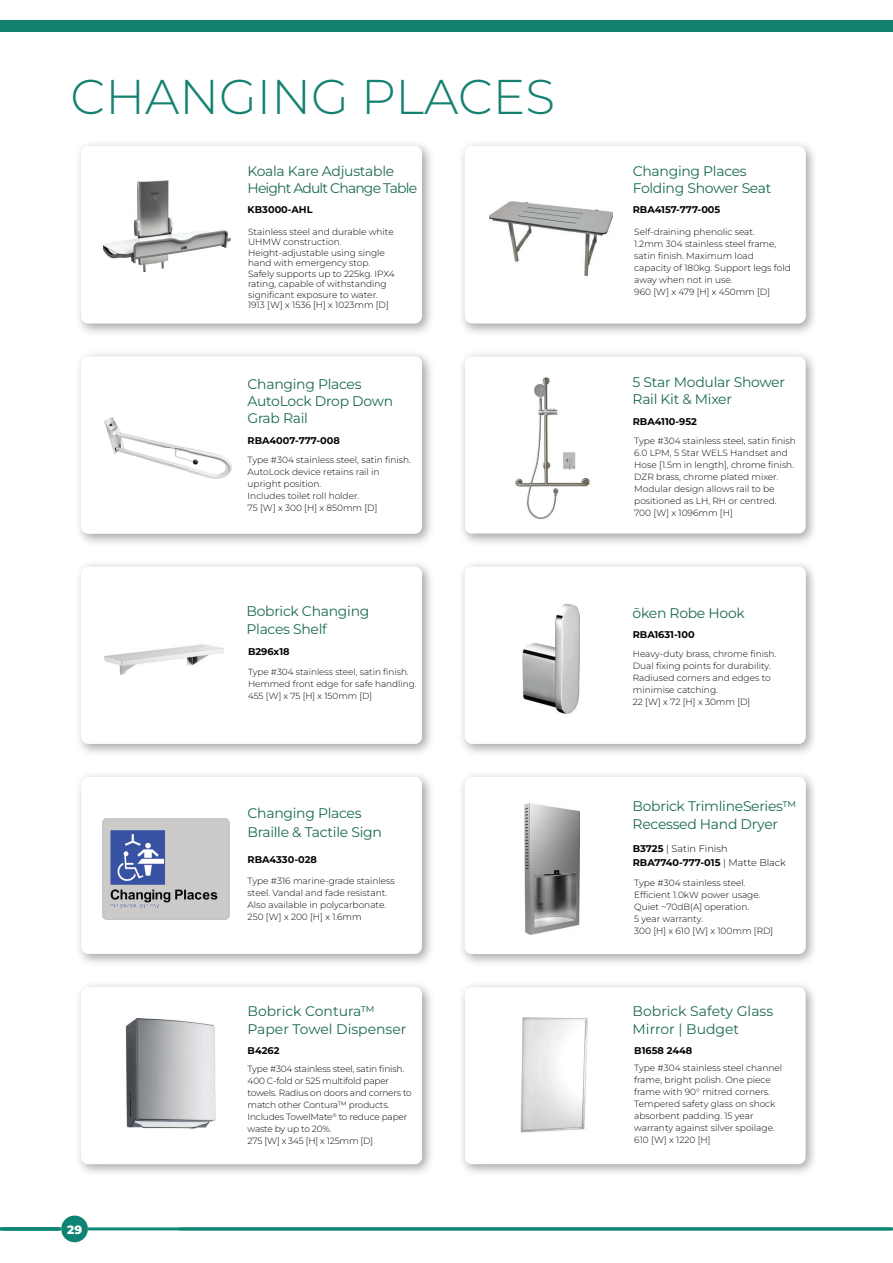
<style>
.page{position:relative;width:893px;height:1263px;background:#fff}
.page>*{position:absolute;margin:0;border:0;box-sizing:border-box;transform-origin:0 0}
.t1{font:300 48.75px "Montserrat";color:#158171}
.t2{font:13.95px/16.8px "Montserrat";letter-spacing:-.02em;color:#1d6a56}
.t3{font:13.95px/18px "Montserrat";color:#1d6a56}
.t4{font:13.95px/16.8px "Montserrat";letter-spacing:-.06em;color:#1d6a56}
.t5{font:800 12px "Montserrat";color:#fff}
.t6{font:700 9.75px "Montserrat";color:#040503}
.t7{font:300 9.75px/13.5px "Montserrat";color:#040503}
.t8{font:300 9px/12px "Montserrat";color:#040503}
.t9{font:300 9px/12px "Montserrat";letter-spacing:-.02em;color:#040503}
.t10{font:300 8.85px/12px "Montserrat";color:#040503}
.s1{font-weight:700}
</style>
<div class="page">
<div style="left:0;top:20px;width:893px;height:11px;background:#158171"></div>
<img style="left:103px;top:181px;width:127px;height:91px">
<img style="left:489px;top:201px;width:124px;height:74px">
<img style="left:105px;top:644px;width:118px;height:30px">
<img style="left:522px;top:604px;width:58px;height:109px">
<img style="left:103px;top:818px;width:126px;height:101px">
<img style="left:524px;top:803px;width:56px;height:131px">
<img style="left:126px;top:1019px;width:89px;height:109px">
<img style="left:105px;top:418px;width:126px;height:61px">
<img style="left:520px;top:1017px;width:68px;height:116px">
<img style="left:515px;top:377px;width:75px;height:143px">
<hr style="left:88px;top:1227px;width:805px;height:3px;background:#0f8578">
<hr style="left:3px;top:1227px;width:58px;height:3px;background:#0f8578">
<div style="left:61px;top:1215px;width:27px;height:27px;background:#108474;border-radius:50%"></div>
<hr style="left:0;top:1227px;width:60px;height:3px;background:#0f8578">
<h1 class="t1" style="left:71px;top:64px;width:486px">CHANGING PLACES</h1>
<h2 class="t4" style="left:247px;top:162px;width:171px">Koala Kare Adjustable<br>Height Adult Change Table</h2>
<h2 class="t2" style="left:633px;top:162px;width:140px">Changing Places<br>Folding Shower Seat</h2>
<p class="t6" style="left:248px;top:203px;width:67px">KB3000-AHL</p>
<p class="t8" style="left:248px;top:226px;width:148px;line-height:10.5px">Stainless steel and durable white<br>UHMW construction.<br>Height-adjustable using single hand with emergency stop.<br>Safely supports up to 225kg. IPX4 rating, capable of withstanding significant exposure to water.<br>1913 [W] x 1536 [H] x 1023mm [D]</p>
<p class="t6" style="left:633px;top:203px;width:89px">RBA4157-777-005</p>
<p class="t8" style="left:634px;top:225px;width:158px">Self-draining phenolic seat.<br>1.2mm 304 stainless steel frame, satin finish. Maximum load capacity of 180kg. Support legs fold away when not in use.<br>960 [W] x 479 [H] x 450mm [D]</p>
<h2 class="t2" style="left:247px;top:375px;width:147px">Changing Places<br>AutoLock Drop Down<br>Grab Rail</h2>
<h2 class="t2" style="left:633px;top:374px;width:154px">5 Star Modular Shower<br>Rail Kit &amp; Mixer</h2>
<p class="t6" style="left:633px;top:415px;width:66px">RBA4110-952</p>
<p class="t6" style="left:248px;top:434px;width:94px">RBA4007-777-008</p>
<p class="t8" style="left:634px;top:434px;width:163px">Type #304 stainless steel, satin finish<br>6.0 LPM, 5 Star WELS Handset and<br>Hose [1.5m in length], chrome finish.<br>DZR brass, chrome plated mixer.<br>Modular design allows rail to be positioned as LH, RH or centred.<br>700 [W] x 1096mm [H]</p>
<p class="t8" style="left:248px;top:454px;width:165px">Type #304 stainless steel, satin finish.<br>AutoLock device retains rail in upright position.<br>Includes toilet roll holder.<br>75 [W] x 300 [H] x 850mm [D]</p>
<h3 class="t5" style="left:67px;top:1221px;width:17px">29</h3>
<h2 class="t2" style="left:246px;top:602px;width:124px;line-height:18px">Bobrick Changing<br>Places Shelf</h2>
<p class="t6" style="left:248px;top:645px;width:43px">B296x18</p>
<p class="t10" style="left:248px;top:666px;width:170px">Type #304 stainless steel, satin finish.<br>Hemmed front edge for safe handling.<br>455 [W] x 75 [H] x 150mm [D]</p>
<h2 class="t2" style="left:247px;top:803px;width:136px;line-height:19.5px">Changing Places<br>Braille &amp; Tactile Sign</h2>
<p class="t6" style="left:248px;top:853px;width:71px">RBA4330-028</p>
<p class="t8" style="left:248px;top:874px;width:149px">Type #316 marine-grade stainless steel. Vandal and fade resistant.<br>Also available in polycarbonate.<br>250 [W] x 200 [H] x 1.6mm</p>
<h2 class="t3" style="left:247px;top:1001px;width:160px">Bobrick Contura™<br>Paper Towel Dispenser</h2>
<p class="t6" style="left:248px;top:1044px;width:33px">B4262</p>
<p class="t9" style="left:248px;top:1062px;width:166px">Type #304 stainless steel, satin finish.<br>400 C-fold or 525 multifold paper towels. Radius on doors and corners to match other Contura™ products.<br>Includes TowelMate<sup>®</sup> to reduce paper waste by up to 20%.<br>275 [W] x 345 [H] x 125mm [D]</p>
<h2 class="t2" style="left:633px;top:604px;width:114px">ōken Robe Hook</h2>
<p class="t6" style="left:633px;top:628px;width:63px">RBA1631-100</p>
<p class="t8" style="left:633px;top:648px;width:145px">Heavy-duty brass, chrome finish.<br>Dual fixing points for durability.<br>Radiused corners and edges to minimise catching.<br>22 [W] x 72 [H] x 30mm [D]</p>
<h2 class="t2" style="left:633px;top:797px;width:166px;line-height:18px">Bobrick TrimlineSeries™<br>Recessed Hand Dryer</h2>
<p class="t7" style="left:633px;top:842px;width:155px"><span class="s1">B3725</span> | Satin Finish<br><span class="s1">RBA7740-777-015</span> | Matte Black</p>
<p class="t8" style="left:634px;top:877px;width:141px">Type #304 stainless steel.<br>Efficient 1.0kW power usage.<br>Quiet ~70dB(A] operation.<br>5 year warranty.<br>300 [H] x 610 [W] x 100mm [RD]</p>
<h2 class="t3" style="left:633px;top:1001px;width:142px">Bobrick Safety Glass<br>Mirror | Budget</h2>
<p class="t6" style="left:634px;top:1044px;width:60px">B1658 2448</p>
<p class="t8" style="left:634px;top:1062px;width:149px">Type #304 stainless steel channel frame, bright polish. One piece frame with 90° mitred corners.<br>Tempered safety glass on shock absorbent padding. 15 year warranty against silver spoilage.<br>610 [W] x 1220 [H]</p>
</div>
